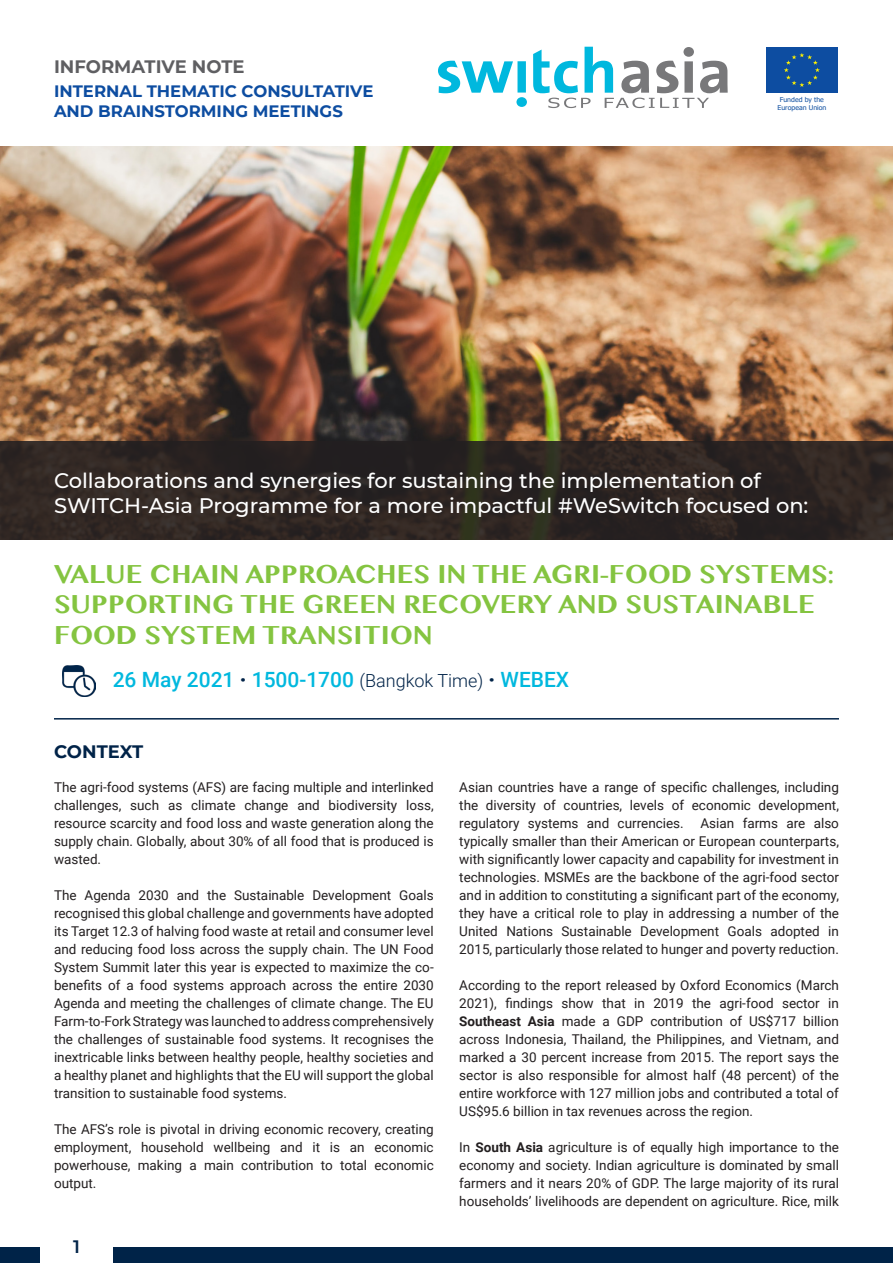
<style>
.page{position:relative;width:893px;height:1263px;background:#fff}
.page>*{position:absolute;margin:0;border:0;box-sizing:border-box;transform-origin:0 0}
.t1{font:700 25.5px/30.6px "Bangla MN";color:#84c440}
.t2{font:500 21px/25.2px "Montserrat";color:#fff}
.t3{font:500 21px "Roboto";color:#00b8de}
.t4{font:700 18px "Montserrat";color:#5f5f62}
.t5{font:700 18px "Montserrat";letter-spacing:-.005em;color:#002348}
.t6{font:600 18px "Montserrat";color:#002348}
.t7{font:700 16.5px "Montserrat";color:#0d4da1}
.t8{font:13.5px/18px "Roboto";color:#231f20;text-align:justify}
.t9{font:6.6px/7.9px "Tahoma";color:#0f4fa0;text-align:center;scale:1.05 1}
.s1{font-weight:900;color:#002348}
.s2{font-weight:300;font-size:18px;color:#002348}
.s3{font-weight:700}
</style>
<div class="page">
<div style="left:0;top:1247px;width:893px;height:16px;background:#002348"></div>
<div style="left:40px;top:1224px;width:73px;height:39px;background:#fff"></div>
<img style="left:0;top:147px;width:893px;height:295px">
<img style="left:62px;top:666px;width:33px;height:31px">
<hr style="left:54px;top:718px;width:785px;height:1px;background:#002348">
<svg style="left:438px;top:47px;width:290px;height:61px"></svg>
<div style="left:765px;top:46px;width:74px;height:48px;background:#0d4da1"></div>
<svg style="left:784px;top:53px;width:36px;height:34px"></svg>
<div style="left:0;top:442px;width:893px;height:98px;background:#2d2421"></div>
<p class="t4" style="left:54px;top:53px;width:192px">INFORMATIVE NOTE</p>
<p class="t7" style="left:54px;top:79px;width:321px">INTERNAL THEMATIC CONSULTATIVE</p>
<p class="t7" style="left:54px;top:99px;width:290px">AND BRAINSTORMING MEETINGS</p>
<p class="t9" style="left:777px;top:96px;width:48px">Funded by the<br>European Union</p>
<p class="t2" style="left:54px;top:467px;width:756px">Collaborations and synergies for sustaining the implementation of<br>SWITCH-Asia Programme for a more impactful #WeSwitch focused on:</p>
<p class="t1" style="left:54px;top:559px;width:781px">VALUE CHAIN APPROACHES IN THE AGRI-FOOD SYSTEMS:<br>SUPPORTING THE GREEN RECOVERY AND SUSTAINABLE<br>FOOD SYSTEM TRANSITION</p>
<p class="t3" style="left:113px;top:664px;width:458px">26 May 2021 <span class="s1">·</span> 1500-1700 <span class="s2">(Bangkok Time)</span> <span class="s1">·</span> WEBEX</p>
<p class="t5" style="left:54px;top:739px;width:91px">CONTEXT</p>
<p class="t8" style="left:54px;top:778px;width:381px">The agri-food systems (AFS) are facing multiple and interlinked challenges, such as climate change and biodiversity loss, resource scarcity and food loss and waste generation along the supply chain. Globally, about 30% of all food that is produced is wasted.</p>
<p class="t8" style="left:54px;top:886px;width:381px">The Agenda 2030 and the Sustainable Development Goals recognised this global challenge and governments have adopted its Target 12.3 of halving food waste at retail and consumer level and reducing food loss across the supply chain. The UN Food System Summit later this year is expected to maximize the co&shy;benefits of a food systems approach across the entire 2030<br>Agenda and meeting the challenges of climate change. The EU Farm-to-Fork Strategy was launched to address comprehensively the challenges of sustainable food systems. It recognises the inextricable links between healthy people, healthy societies and a healthy planet and highlights that the EU will support the global transition to sustainable food systems.</p>
<p class="t8" style="left:54px;top:1120px;width:381px">The AFS’s role is pivotal in driving economic recovery, creating employment, household wellbeing and it is an economic powerhouse, making a main contribution to total economic output.</p>
<h3 class="t6" style="left:73px;top:1234px;width:8px">1</h3>
<p class="t8" style="left:459px;top:778px;width:381px">Asian countries have a range of specific challenges, including the diversity of countries, levels of economic development, regulatory systems and currencies. Asian farms are also typically smaller than their American or European counterparts, with significantly lower capacity and capability for investment in technologies. MSMEs are the backbone of the agri-food sector and in addition to constituting a significant part of the economy, they have a critical role to play in addressing a number of the United Nations Sustainable Development Goals adopted in 2015, particularly those related to hunger and poverty reduction.</p>
<p class="t8" style="left:459px;top:976px;width:381px">According to the report released by Oxford Economics (March 2021), findings show that in 2019 the agri-food sector in <span class="s3">Southeast Asia</span> made a GDP contribution of US$717 billion across Indonesia, Thailand, the Philippines, and Vietnam, and marked a 30 percent increase from 2015. The report says the sector is also responsible for almost half (48 percent) of the entire workforce with 127 million jobs and contributed a total of US$95.6 billion in tax revenues across the region.</p>
<p class="t8" style="left:459px;top:1138px;width:381px">In <span class="s3">South Asia</span> agriculture is of equally high importance to the economy and society. Indian agriculture is dominated by small farmers and it nears 20% of GDP. The large majority of its rural households’ livelihoods are dependent on agriculture. Rice, milk</p>
</div>
